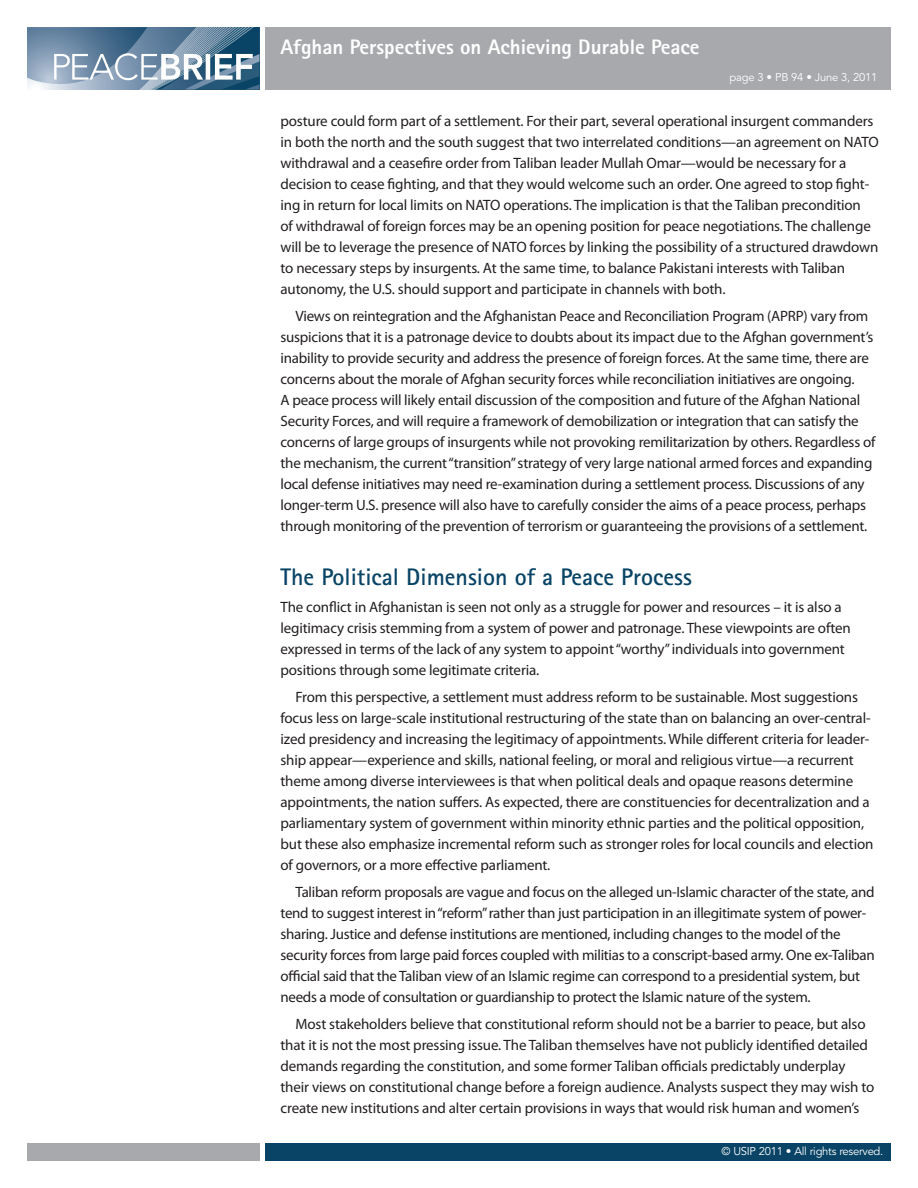
<style>
.page{position:relative;width:918px;height:1188px;background:#fff}
.page>*{position:absolute;margin:0;border:0;box-sizing:border-box;transform-origin:0 0}
.A1_head{font:700 24px "Rotis Sans Serif";color:#094466}
.t1{font:800 21px "Rotis Sans Serif";color:#fff}
.bodytext_indent{font:15px/21px "Myriad Pro";letter-spacing:-.015em;color:#231f20}
.bodytext{font:15px/21px "Myriad Pro";letter-spacing:-.01em;color:#231f20}
.t2{font:11.25px "Avenir LT Std";letter-spacing:-.025em;color:#fff}
</style>
<div class="page">
<div style="left:265px;top:1143px;width:626px;height:18px;background:#094466"></div>
<div style="left:27px;top:1143px;width:233px;height:18px;background:#a8a9ad"></div>
<div style="left:265px;top:27px;width:626px;height:63px;background:#a8a9ad"></div>
<svg style="left:27px;top:27px;width:233px;height:63px;background:#7894ac"></svg>
<h2 class="t1" style="left:280px;top:34px;width:421px">Afghan Perspectives on Achieving Durable Peace</h2>
<p class="t2" style="left:730px;top:71px;width:149px">page 3 • PB 94 • June 3, 2011</p>
<p class="bodytext_indent" style="left:280px;top:110px;width:600px">posture could form part of a settlement. For their part, several operational insurgent commanders in both the north and the south suggest that two interrelated conditions—an agreement on NATO withdrawal and a ceasefire order from Taliban leader Mullah Omar—would be necessary for a decision to cease fighting, and that they would welcome such an order. One agreed to stop fight&shy;ing in return for local limits on NATO operations. The implication is that the Taliban precondition<br>of withdrawal of foreign forces may be an opening position for peace negotiations. The challenge will be to leverage the presence of NATO forces by linking the possibility of a structured drawdown to necessary steps by insurgents. At the same time, to balance Pakistani interests with Taliban autonomy, the U.S. should support and participate in channels with both.</p>
<p class="bodytext_indent" style="left:280px;top:305px;width:596px;text-indent:15px">Views on reintegration and the Afghanistan Peace and Reconciliation Program (APRP) vary from suspicions that it is a patronage device to doubts about its impact due to the Afghan government’s inability to provide security and address the presence of foreign forces. At the same time, there are concerns about the morale of Afghan security forces while reconciliation initiatives are ongoing.<br>A peace process will likely entail discussion of the composition and future of the Afghan National Security Forces, and will require a framework of demobilization or integration that can satisfy the concerns of large groups of insurgents while not provoking remilitarization by others. Regardless of the mechanism, the current “transition” strategy of very large national armed forces and expanding local defense initiatives may need re-examination during a settlement process. Discussions of any longer-term U.S. presence will also have to carefully consider the aims of a peace process, perhaps through monitoring of the prevention of terrorism or guaranteeing the provisions of a settlement.</p>
<p class="A1_head" style="left:280px;top:562px;width:413px">The Political Dimension of a Peace Process</p>
<p class="bodytext" style="left:280px;top:596px;width:572px">The conflict in Afghanistan is seen not only as a struggle for power and resources – it is also a legitimacy crisis stemming from a system of power and patronage. These viewpoints are often expressed in terms of the lack of any system to appoint “worthy” individuals into government positions through some legitimate criteria.</p>
<p class="bodytext_indent" style="left:280px;top:686px;width:595px;text-indent:15px">From this perspective, a settlement must address reform to be sustainable. Most suggestions focus less on large-scale institutional restructuring of the state than on balancing an over-central&shy;ized presidency and increasing the legitimacy of appointments. While different criteria for leader&shy;ship appear—experience and skills, national feeling, or moral and religious virtue—a recurrent theme among diverse interviewees is that when political deals and opaque reasons determine appointments, the nation suffers. As expected, there are constituencies for decentralization and a parliamentary system of government within minority ethnic parties and the political opposition, but these also emphasize incremental reform such as stronger roles for local councils and election of governors, or a more effective parliament.</p>
<p class="bodytext_indent" style="left:280px;top:881px;width:596px;text-indent:15px">Taliban reform proposals are vague and focus on the alleged un-Islamic character of the state, and tend to suggest interest in “reform” rather than just participation in an illegitimate system of power&shy;sharing. Justice and defense institutions are mentioned, including changes to the model of the security forces from large paid forces coupled with militias to a conscript-based army. One ex-Taliban official said that the Taliban view of an Islamic regime can correspond to a presidential system, but needs a mode of consultation or guardianship to protect the Islamic nature of the system.</p>
<p class="bodytext_indent" style="left:280px;top:1013px;width:595px;text-indent:15px">Most stakeholders believe that constitutional reform should not be a barrier to peace, but also that it is not the most pressing issue. The Taliban themselves have not publicly identified detailed demands regarding the constitution, and some former Taliban officials predictably underplay their views on constitutional change before a foreign audience. Analysts suspect they may wish to create new institutions and alter certain provisions in ways that would risk human and women’s</p>
<p class="t2" style="left:722px;top:1145px;width:163px">© USIP 2011 • All rights reserved.</p>
</div>
